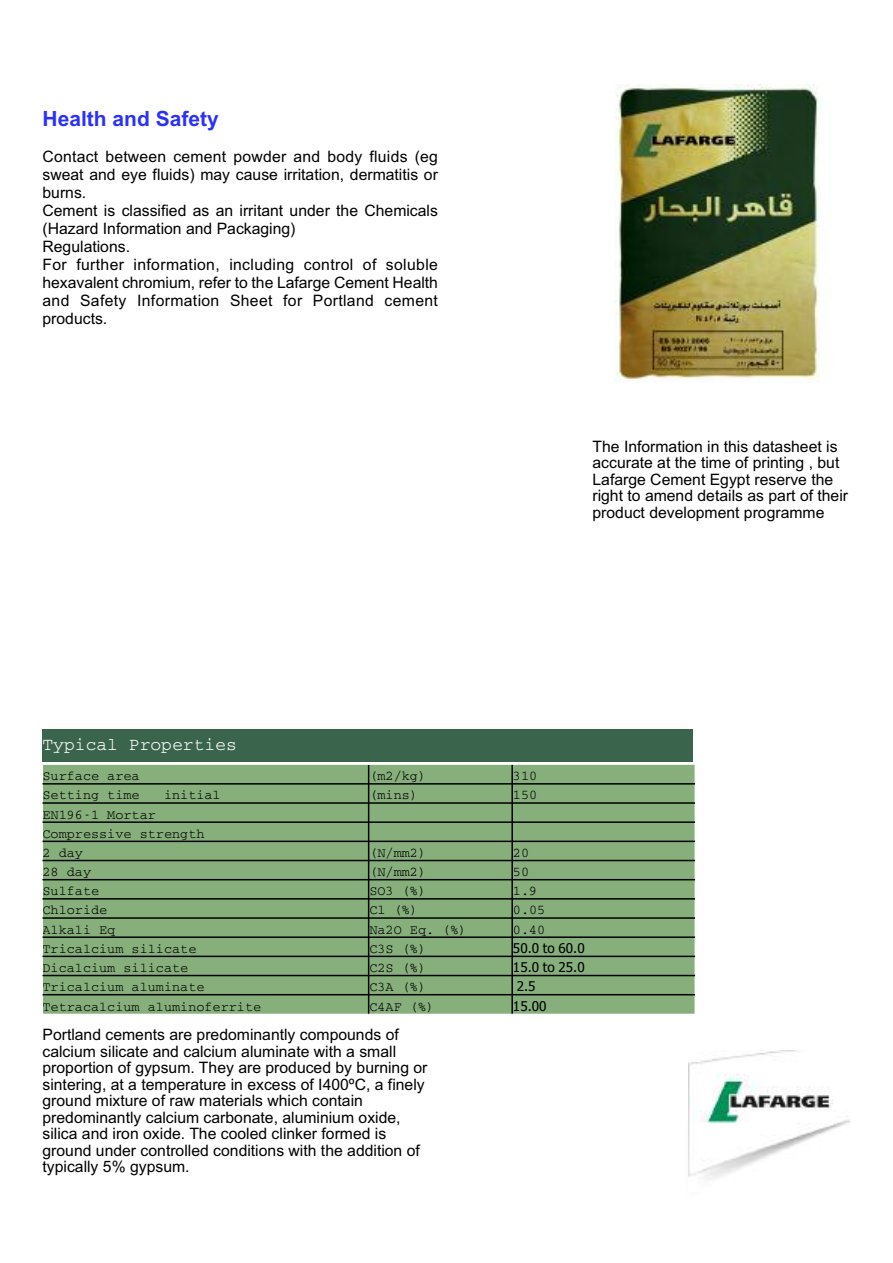
<style>
.page{position:relative;width:893px;height:1263px;background:#fff}
.page>*{position:absolute;margin:0;border:0;box-sizing:border-box;transform-origin:0 0}
.t1{font:700 21px "Arial";color:#2a31fd}
.t2{font:18px "Courier";color:#fff}
.t3{font:15.75px/16.5px "Arial";color:#000}
.t4{font:13.5px/19.2px "Courier";color:#000}
.t5{font:13.5px "Tahoma";color:#000}
</style>
<div class="page">
<div style="left:43px;top:729px;width:650px;height:32px;background:#3b644d"></div>
<img style="left:615px;top:85px;width:205px;height:296px">
<img style="left:688px;top:1122px;width:1px;height:55px">
<img style="left:689px;top:1051px;width:161px;height:129px">
<div style="left:43px;top:764px;width:326px;height:20px;background:#86af7b"></div>
<div style="left:369px;top:764px;width:143px;height:20px;background:#86af7b"></div>
<div style="left:512px;top:764px;width:183px;height:20px;background:#86af7b"></div>
<div style="left:43px;top:784px;width:326px;height:19px;background:#86af7b"></div>
<div style="left:369px;top:784px;width:143px;height:19px;background:#86af7b"></div>
<div style="left:512px;top:784px;width:183px;height:19px;background:#86af7b"></div>
<div style="left:43px;top:803px;width:326px;height:19px;background:#86af7b"></div>
<div style="left:369px;top:803px;width:143px;height:19px;background:#86af7b"></div>
<div style="left:512px;top:803px;width:183px;height:19px;background:#86af7b"></div>
<div style="left:43px;top:822px;width:326px;height:19px;background:#86af7b"></div>
<div style="left:369px;top:822px;width:143px;height:19px;background:#86af7b"></div>
<div style="left:512px;top:822px;width:183px;height:19px;background:#86af7b"></div>
<div style="left:43px;top:841px;width:326px;height:19px;background:#86af7b"></div>
<div style="left:369px;top:841px;width:143px;height:19px;background:#86af7b"></div>
<div style="left:512px;top:841px;width:183px;height:19px;background:#86af7b"></div>
<div style="left:43px;top:860px;width:326px;height:20px;background:#86af7b"></div>
<div style="left:369px;top:860px;width:143px;height:20px;background:#86af7b"></div>
<div style="left:512px;top:860px;width:183px;height:20px;background:#86af7b"></div>
<div style="left:43px;top:880px;width:326px;height:19px;background:#86af7b"></div>
<div style="left:369px;top:880px;width:143px;height:19px;background:#86af7b"></div>
<div style="left:512px;top:880px;width:183px;height:19px;background:#86af7b"></div>
<div style="left:43px;top:899px;width:326px;height:19px;background:#86af7b"></div>
<div style="left:369px;top:899px;width:143px;height:19px;background:#86af7b"></div>
<div style="left:512px;top:899px;width:183px;height:19px;background:#86af7b"></div>
<div style="left:43px;top:918px;width:326px;height:19px;background:#86af7b"></div>
<div style="left:369px;top:918px;width:143px;height:19px;background:#86af7b"></div>
<div style="left:512px;top:918px;width:183px;height:19px;background:#86af7b"></div>
<div style="left:43px;top:937px;width:326px;height:19px;background:#86af7b"></div>
<div style="left:369px;top:937px;width:143px;height:19px;background:#86af7b"></div>
<div style="left:512px;top:937px;width:183px;height:19px;background:#86af7b"></div>
<div style="left:43px;top:956px;width:326px;height:19px;background:#86af7b"></div>
<div style="left:369px;top:956px;width:143px;height:19px;background:#86af7b"></div>
<div style="left:512px;top:956px;width:183px;height:19px;background:#86af7b"></div>
<div style="left:43px;top:975px;width:326px;height:20px;background:#86af7b"></div>
<div style="left:369px;top:975px;width:143px;height:20px;background:#86af7b"></div>
<div style="left:512px;top:975px;width:183px;height:20px;background:#86af7b"></div>
<div style="left:43px;top:995px;width:326px;height:19px;background:#86af7b"></div>
<div style="left:369px;top:995px;width:143px;height:19px;background:#86af7b"></div>
<div style="left:512px;top:995px;width:183px;height:19px;background:#86af7b"></div>
<hr style="left:368px;top:764px;width:1px;height:250px;background:#000">
<hr style="left:511px;top:764px;width:2px;height:250px;background:#000">
<hr style="left:43px;top:764px;width:652px;height:1px;background:#fff">
<hr style="left:43px;top:783px;width:652px;height:1px;background:#000">
<hr style="left:43px;top:802px;width:652px;height:2px;background:#000">
<hr style="left:43px;top:821px;width:652px;height:2px;background:#000">
<hr style="left:43px;top:840px;width:652px;height:2px;background:#000">
<hr style="left:43px;top:860px;width:652px;height:1px;background:#000">
<hr style="left:43px;top:879px;width:652px;height:1px;background:#000">
<hr style="left:43px;top:898px;width:652px;height:1px;background:#000">
<hr style="left:43px;top:917px;width:652px;height:2px;background:#000">
<hr style="left:43px;top:936px;width:652px;height:2px;background:#000">
<hr style="left:43px;top:956px;width:652px;height:1px;background:#000">
<hr style="left:43px;top:975px;width:652px;height:1px;background:#000">
<hr style="left:43px;top:994px;width:652px;height:1px;background:#000">
<h1 class="t1" style="left:43px;top:106px;width:178px">Health and Safety</h1>
<p class="t3" style="left:43px;top:148px;width:397px;line-height:18px">Contact between cement powder and body fluids (eg sweat and eye fluids) may cause irritation, dermatitis or burns.<br>Cement is classified as an irritant under the Chemicals (Hazard Information and Packaging)<br>Regulations.<br>For further information, including control of soluble hexavalent chromium, refer to the Lafarge Cement Health and Safety Information Sheet for Portland cement products.</p>
<p class="t3" style="left:592px;top:438px;width:257px">The Information in this datasheet is accurate at the time of printing , but Lafarge Cement Egypt reserve the right to amend details as part of their product development programme</p>
<p class="t2" style="left:43px;top:738px;width:196px">Typical Properties</p>
<p class="t4" style="left:43px;top:767px;width:99px">Surface area</p>
<p class="t4" style="left:369px;top:767px;width:58px">(m2/kg)</p>
<p class="t4" style="left:513px;top:767px;width:26px">310</p>
<p class="t4" style="left:43px;top:786px;width:99px">Setting time</p>
<p class="t4" style="left:164px;top:786px;width:58px">initial</p>
<p class="t4" style="left:369px;top:786px;width:50px">(mins)</p>
<p class="t4" style="left:513px;top:786px;width:26px">150</p>
<p class="t4" style="left:43px;top:806px;width:164px">EN196-1 Mortar<br>Compressive strength<br>2 day</p>
<p class="t4" style="left:369px;top:844px;width:58px">(N/mm2)</p>
<p class="t4" style="left:513px;top:844px;width:18px">20</p>
<p class="t4" style="left:43px;top:863px;width:50px">28 day</p>
<p class="t4" style="left:369px;top:863px;width:58px">(N/mm2)</p>
<p class="t4" style="left:513px;top:863px;width:18px">50</p>
<p class="t4" style="left:43px;top:882px;width:58px">Sulfate</p>
<p class="t4" style="left:369px;top:882px;width:58px">SO3 (%)</p>
<p class="t4" style="left:513px;top:882px;width:26px">1.9</p>
<p class="t4" style="left:43px;top:901px;width:66px">Chloride</p>
<p class="t4" style="left:369px;top:901px;width:50px">Cl (%)</p>
<p class="t4" style="left:513px;top:901px;width:34px">0.05</p>
<p class="t4" style="left:43px;top:921px;width:74px">Alkali Eq</p>
<p class="t4" style="left:369px;top:921px;width:99px">Na2O Eq. (%)</p>
<p class="t4" style="left:513px;top:921px;width:34px">0.40</p>
<p class="t4" style="left:43px;top:940px;width:155px">Tricalcium silicate</p>
<p class="t4" style="left:369px;top:940px;width:58px">C3S (%)</p>
<p class="t5" style="left:513px;top:940px;width:73px">50.0 to 60.0</p>
<p class="t4" style="left:43px;top:959px;width:147px">Dicalcium silicate</p>
<p class="t4" style="left:369px;top:959px;width:58px">C2S (%)</p>
<p class="t5" style="left:513px;top:959px;width:73px">15.0 to 25.0</p>
<p class="t4" style="left:43px;top:978px;width:164px">Tricalcium aluminate</p>
<p class="t4" style="left:369px;top:978px;width:58px">C3A (%)</p>
<p class="t5" style="left:517px;top:978px;width:20px">2.5</p>
<p class="t4" style="left:43px;top:998px;width:220px">Tetracalcium aluminoferrite</p>
<p class="t4" style="left:369px;top:998px;width:66px">C4AF (%)</p>
<p class="t5" style="left:513px;top:999px;width:35px">15.00</p>
<p class="t3" style="left:43px;top:1026px;width:386px">Portland cements are predominantly compounds of calcium silicate and calcium aluminate with a small proportion of gypsum. They are produced by burning or sintering, at a temperature in excess of I400ºC, a finely ground mixture of raw materials which contain predominantly calcium carbonate, aluminium oxide, silica and iron oxide. The cooled clinker formed is ground under controlled conditions with the addition of typically 5% gypsum.</p>
</div>
